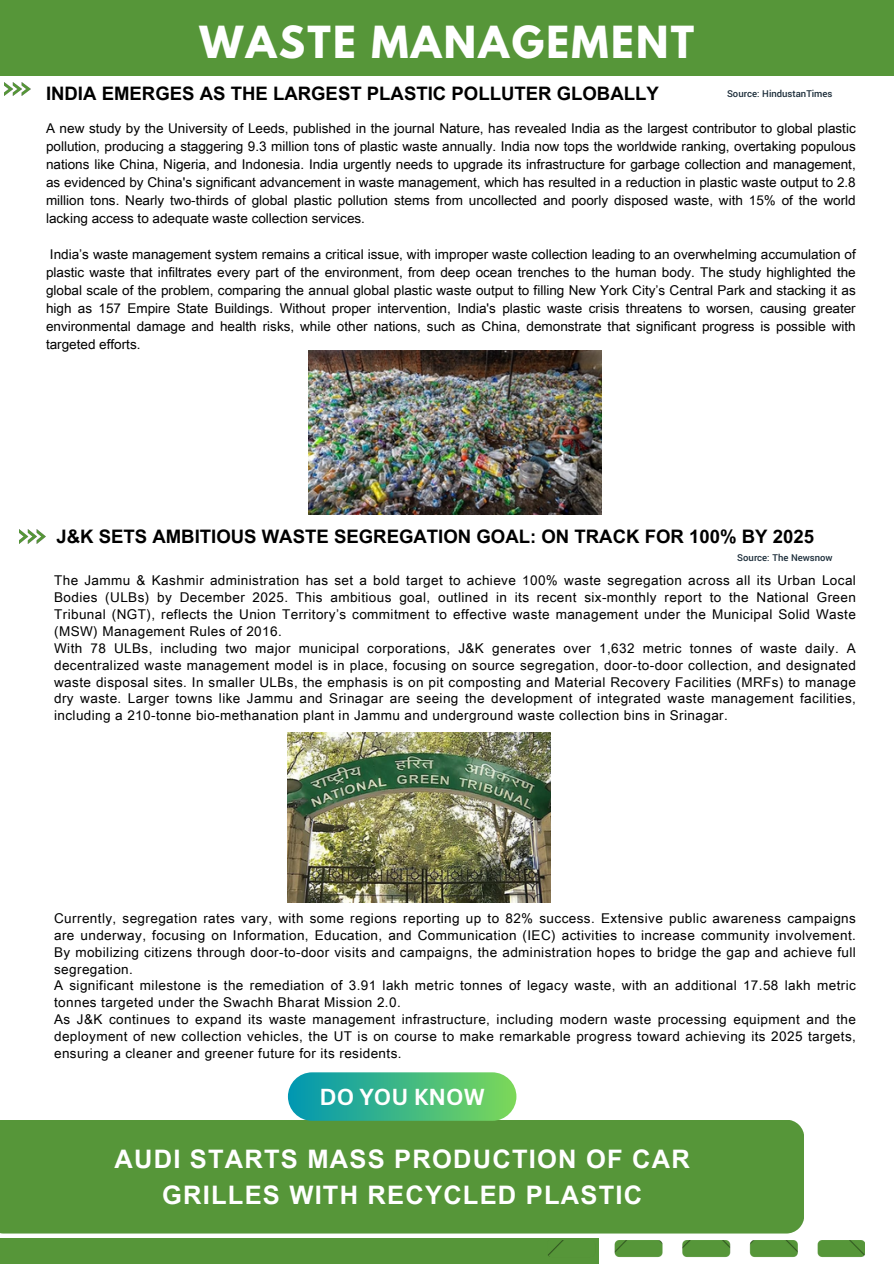
<style>
.page{position:relative;width:894px;height:1264px;background:#fff}
.page>*{position:absolute;margin:0;border:0;box-sizing:border-box;transform-origin:0 0}
.t1{font:700 39.15px "League Spartan";letter-spacing:.06em;color:#fff}
.t2{font:700 25.5px/36px "Arial Unicode MS";letter-spacing:.05em;color:#fff;text-align:center}
.t3{font:700 22.5px "Canva Sans";color:#fff}
.t4{font:700 18.6px "Arial Unicode MS";color:#000}
.t5{font:13.5px/16.8px "Arial Unicode MS";letter-spacing:.03em;color:#000}
.t6{font:500 10.5px "Yantramanav";color:#1c2d3a}
</style>
<div class="page">
<img style="left:5px;top:82px;width:26px;height:14px">
<div style="left:0;top:0;width:893px;height:76px;background:#569639"></div>
<div style="left:0;top:1238px;width:598px;height:25px;background:#569639"></div>
<img style="left:548px;top:1240px;width:316px;height:23px">
<img style="left:20px;top:529px;width:26px;height:14px">
<div style="left:0;top:1119px;width:804px;height:114px;background:#569639"></div>
<div style="left:288px;top:1072px;width:228px;height:48px;background:linear-gradient(to right,#0197b2,#7cd858);border-radius:24px"></div>
<img style="left:288px;top:733px;width:262px;height:169px">
<img style="left:309px;top:350px;width:292px;height:165px">
<h5 class="t1" style="left:199px;top:22px;width:496px">WASTE MANAGEMENT</h5>
<p class="t4" style="left:46px;top:80px;width:614px">INDIA EMERGES AS THE LARGEST PLASTIC POLLUTER GLOBALLY</p>
<h4 class="t6" style="left:726px;top:87px;width:107px">Source: HindustanTimes</h4>
<h5 class="t5" style="left:46px;top:119px;width:811px;line-height:18px;text-align:justify">A new study by the University of Leeds, published in the journal Nature, has revealed India as the largest contributor to global plastic pollution, producing a staggering 9.3 million tons of plastic waste annually. India now tops the worldwide ranking, overtaking populous nations like China, Nigeria, and Indonesia. India urgently needs to upgrade its infrastructure for garbage collection and management, as evidenced by China's significant advancement in waste management, which has resulted in a reduction in plastic waste output to 2.8 million tons. Nearly two-thirds of global plastic pollution stems from uncollected and poorly disposed waste, with 15% of the world lacking access to adequate waste collection services.</h5>
<p class="t5" style="left:46px;top:245px;width:811px;line-height:18px;text-align:justify">India’s waste management system remains a critical issue, with improper waste collection leading to an overwhelming accumulation of plastic waste that infiltrates every part of the environment, from deep ocean trenches to the human body. The study highlighted the global scale of the problem, comparing the annual global plastic waste output to filling New York City’s Central Park and stacking it as high as 157 Empire State Buildings. Without proper intervention, India's plastic waste crisis threatens to worsen, causing greater environmental damage and health risks, while other nations, such as China, demonstrate that significant progress is possible with targeted efforts.</p>
<h4 class="t4" style="left:56px;top:522px;width:759px">J&amp;K SETS AMBITIOUS WASTE SEGREGATION GOAL: ON TRACK FOR 100% BY 2025</h4>
<p class="t6" style="left:737px;top:551px;width:97px">Source: The Newsnow</p>
<h1 class="t5" style="left:54px;top:571px;width:803px">The Jammu &amp; Kashmir administration has set a bold target to achieve 100% waste segregation across all its Urban Local Bodies (ULBs) by December 2025. This ambitious goal, outlined in its recent six-monthly report to the National Green Tribunal (NGT), reflects the Union Territory’s commitment to effective waste management under the Municipal Solid Waste (MSW) Management Rules of 2016.<br>With 78 ULBs, including two major municipal corporations, J&amp;K generates over 1,632 metric tonnes of waste daily. A decentralized waste management model is in place, focusing on source segregation, door-to-door collection, and designated waste disposal sites. In smaller ULBs, the emphasis is on pit composting and Material Recovery Facilities (MRFs) to manage dry waste. Larger towns like Jammu and Srinagar are seeing the development of integrated waste management facilities, including a 210-tonne bio-methanation plant in Jammu and underground waste collection bins in Srinagar.</h1>
<p class="t5" style="left:54px;top:909px;width:803px">Currently, segregation rates vary, with some regions reporting up to 82% success. Extensive public awareness campaigns are underway, focusing on Information, Education, and Communication (IEC) activities to increase community involvement.<br>By mobilizing citizens through door-to-door visits and campaigns, the administration hopes to bridge the gap and achieve full segregation.<br>A significant milestone is the remediation of 3.91 lakh metric tonnes of legacy waste, with an additional 17.58 lakh metric tonnes targeted under the Swachh Bharat Mission 2.0.<br>As J&amp;K continues to expand its waste management infrastructure, including modern waste processing equipment and the deployment of new collection vehicles, the UT is on course to make remarkable progress toward achieving its 2025 targets, ensuring a cleaner and greener future for its residents.</p>
<h5 class="t3" style="left:319px;top:1080px;width:167px">DO YOU KNOW</h5>
<p class="t2" style="left:114px;top:1139px;width:576px">AUDI STARTS MASS PRODUCTION OF CAR<br>GRILLES WITH RECYCLED PLASTIC</p>
</div>
